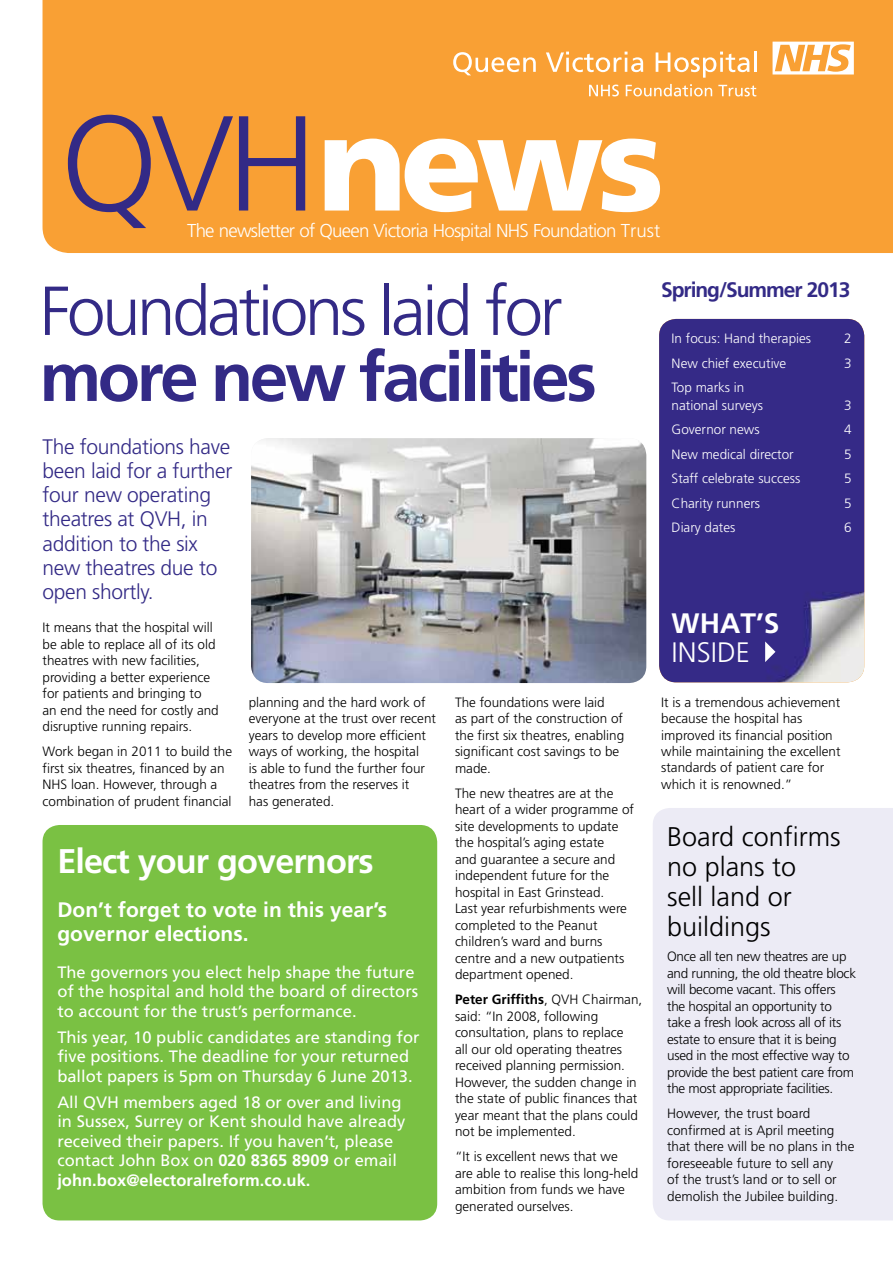
<style>
.page{position:relative;width:893px;height:1263px;background:#fff}
.page>*{position:absolute;margin:0;border:0;box-sizing:border-box;transform-origin:0 0}
.t1{font:900 135px "Frutiger";color:#fff}
.t2{font:300 69.3px "Frutiger";letter-spacing:-.05em;color:#332a86}
.t3{font:700 69.3px "Frutiger";letter-spacing:-.05em;color:#332a86}
.t4{font:700 34.2px "Frutiger";letter-spacing:-.025em;color:#fff}
.t5{font:700 28.2px "Frutiger";color:#fff}
.t6{font:300 28.2px "Frutiger";color:#fff}
.t7{font:300 27px/30px "Frutiger";color:#000}
.t8{font:300 21px/24px "Frutiger";letter-spacing:-.015em;color:#332a86}
.t9{font:700 21px/24px "Frutiger";color:#fff}
.t10{font:700 21px "Frutiger";letter-spacing:-.05em;color:#332a86}
.t11{font:300 18.6px "Frutiger";letter-spacing:-.04em;color:#fff}
.t12{font:16.5px/19.5px "Frutiger";color:#fff}
.t13{font:300 13.5px/16.5px "Frutiger";color:#000}
.t14{font:300 13.5px/16.5px "Frutiger";letter-spacing:-.02em;color:#000}
.t15{font:300 13.5px/18px "Frutiger";color:#fff}
.s1{font-weight:300;color:#332a86}
.s2{font-weight:700}
</style>
<div class="page">
<div style="left:43px;top:825px;width:394px;height:395px;background:#7ac143;border-radius:17px"></div>
<div style="left:43px;top:0;width:850px;height:253px;background:#f9a034"></div>
<svg style="left:453px;top:52px;width:83px;height:23px"></svg>
<svg style="left:546px;top:52px;width:97px;height:20px"></svg>
<svg style="left:656px;top:52px;width:93px;height:26px"></svg>
<hr style="left:754px;top:51px;width:3px;height:21px;background:#fff">
<svg style="left:589px;top:85px;width:30px;height:11px"></svg>
<svg style="left:626px;top:84px;width:86px;height:12px"></svg>
<svg style="left:718px;top:85px;width:38px;height:11px"></svg>
<svg style="left:772px;top:42px;width:82px;height:33px"></svg>
<img style="left:659px;top:319px;width:205px;height:363px">
<svg style="left:765px;top:641px;width:10px;height:21px"></svg>
<img style="left:251px;top:438px;width:395px;height:245px">
<div style="left:653px;top:808px;width:240px;height:412px;background:#ecebf5"></div>
<h1 class="t1" style="left:61px;top:82px;width:605px"><span class="s1">QVH</span>news</h1>
<h3 class="t11" style="left:187px;top:220px;width:475px">The newsletter of Queen Victoria Hospital NHS Foundation Trust</h3>
<h2 class="t2" style="left:40px;top:272px;width:524px">Foundations laid for</h2>
<h2 class="t3" style="left:40px;top:336px;width:559px">more new facilities</h2>
<h3 class="t8" style="left:43px;top:435px;width:191px">The foundations have been laid for a further four new operating theatres at QVH, in addition to the six new theatres due to open shortly.</h3>
<p class="t13" style="left:43px;top:619px;width:178px">It means that the hospital will be able to replace all of its old theatres with new facilities, providing a better experience for patients and bringing to an end the need for costly and disruptive running repairs.</p>
<p class="t13" style="left:43px;top:743px;width:191px">Work began in 2011 to build the first six theatres, financed by an<br>NHS loan. However, through a combination of prudent financial</p>
<p class="t13" style="left:249px;top:694px;width:189px">planning and the hard work of everyone at the trust over recent years to develop more efficient ways of working, the hospital<br>is able to fund the further four theatres from the reserves it<br>has generated.</p>
<h3 class="t4" style="left:57px;top:841px;width:318px">Elect your governors</h3>
<h3 class="t9" style="left:57px;top:898px;width:331px">Don’t forget to vote in this year’s governor elections.</h3>
<p class="t12" style="left:57px;top:962px;width:362px">The governors you elect help shape the future of the hospital and hold the board of directors to account for the trust’s performance.</p>
<p class="t12" style="left:57px;top:1027px;width:364px">This year, 10 public candidates are standing for five positions. The deadline for your returned ballot papers is 5pm on Thursday 6 June 2013.</p>
<p class="t12" style="left:57px;top:1092px;width:350px">All QVH members aged 18 or over and living in Sussex, Surrey or Kent should have already received their papers. If you haven’t, please contact John Box on <span class="s2">020 8365 8909</span> or email <span class="s2">john.box@electoralreform.co.uk.</span></p>
<p class="t13" style="left:455px;top:694px;width:171px">The foundations were laid<br>as part of the construction of the first six theatres, enabling significant cost savings to be made.</p>
<p class="t13" style="left:455px;top:785px;width:181px">The new theatres are at the heart of a wider programme of site developments to update the hospital’s aging estate<br>and guarantee a secure and independent future for the hospital in East Grinstead.<br>Last year refurbishments were completed to the Peanut children’s ward and burns centre and a new outpatients department opened.</p>
<p class="t13" style="left:455px;top:991px;width:189px"><span class="s2">Peter Griffiths</span>, QVH Chairman, said: “In 2008, following consultation, plans to replace<br>all our old operating theatres received planning permission.<br>However, the sudden change in the state of public finances that year meant that the plans could not be implemented.</p>
<p class="t13" style="left:455px;top:1148px;width:185px">“It is excellent news that we are able to realise this long-held ambition from funds we have generated ourselves.</p>
<h3 class="t10" style="left:661px;top:277px;width:191px">Spring/Summer 2013</h3>
<p class="t15" style="left:672px;top:330px;width:141px">In focus: Hand therapies</p>
<p class="t15" style="left:844px;top:330px;width:9px">2</p>
<p class="t15" style="left:672px;top:354px;width:116px">New chief executive</p>
<p class="t15" style="left:844px;top:354px;width:9px">3</p>
<p class="t15" style="left:672px;top:378px;width:93px">Top marks in national surveys</p>
<p class="t15" style="left:844px;top:396px;width:9px">3</p>
<p class="t15" style="left:672px;top:421px;width:90px">Governor news</p>
<p class="t15" style="left:844px;top:421px;width:9px">4</p>
<p class="t15" style="left:672px;top:445px;width:123px">New medical director</p>
<p class="t15" style="left:844px;top:445px;width:9px">5</p>
<p class="t15" style="left:672px;top:469px;width:130px">Staff celebrate success</p>
<p class="t15" style="left:844px;top:469px;width:9px">5</p>
<p class="t15" style="left:672px;top:494px;width:90px">Charity runners</p>
<p class="t15" style="left:844px;top:494px;width:9px">5</p>
<p class="t15" style="left:672px;top:518px;width:65px">Diary dates</p>
<p class="t15" style="left:844px;top:518px;width:9px">6</p>
<h3 class="t5" style="left:672px;top:606px;width:109px">WHAT’S</h3>
<h3 class="t6" style="left:672px;top:636px;width:80px">INSIDE</h3>
<p class="t13" style="left:661px;top:693px;width:181px">It is a tremendous achievement because the hospital has improved its financial position while maintaining the excellent standards of patient care for which it is renowned.”</p>
<h3 class="t7" style="left:667px;top:822px;width:175px">Board confirms no plans to<br>sell land or buildings</h3>
<p class="t14" style="left:667px;top:948px;width:190px">Once all ten new theatres are up and running, the old theatre block will become vacant. This offers the hospital an opportunity to take a fresh look across all of its estate to ensure that it is being used in the most effective way to provide the best patient care from the most appropriate facilities.</p>
<p class="t13" style="left:667px;top:1105px;width:189px">However, the trust board confirmed at is April meeting that there will be no plans in the foreseeable future to sell any<br>of the trust’s land or to sell or demolish the Jubilee building.</p>
</div>
